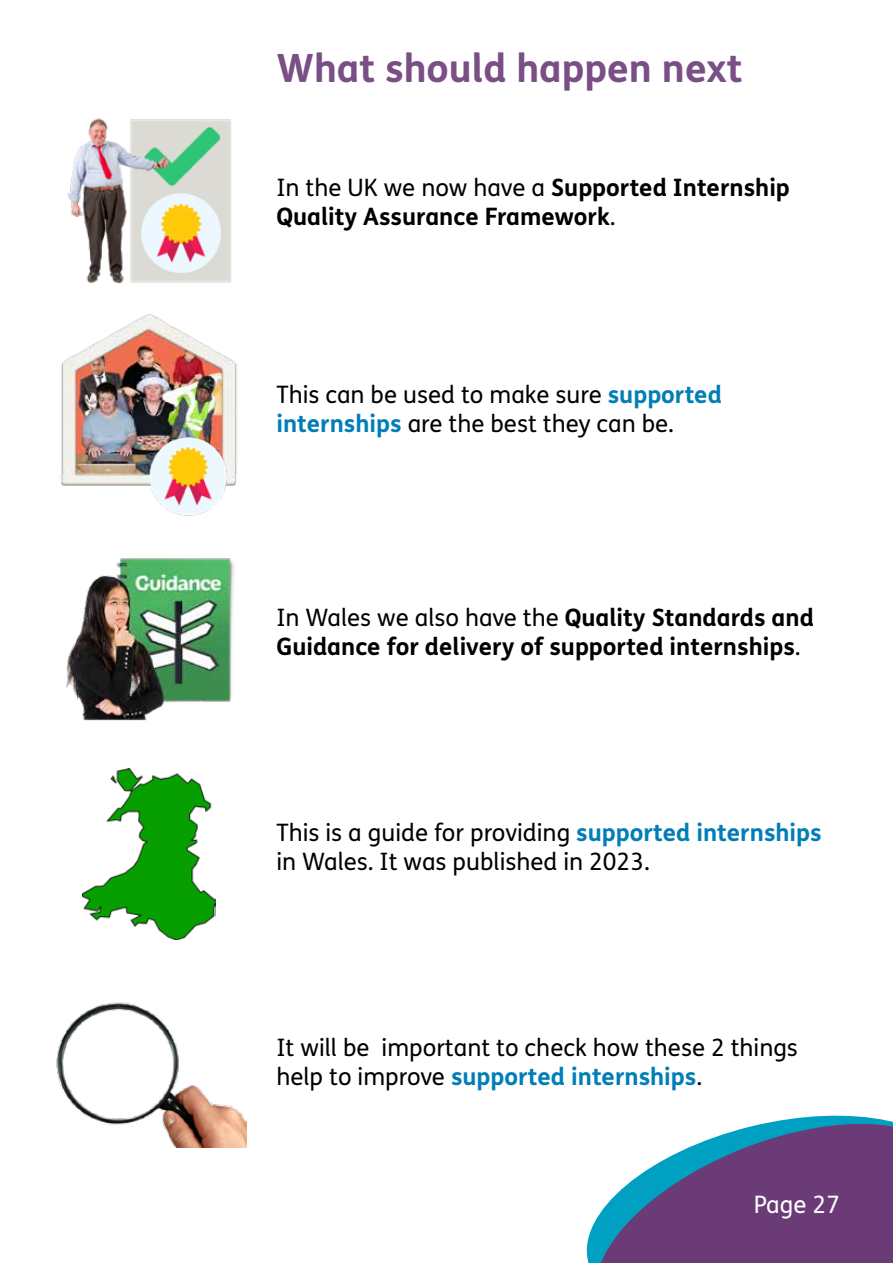
<style>
.page{position:relative;width:893px;height:1263px;background:#fff}
.page>*{position:absolute;margin:0;border:0;box-sizing:border-box;transform-origin:0 0}
.t1{font:700 39px "FS Me Pro";color:#794f85}
.t2{font:24px/28.8px "FS Me Pro";color:#000}
.t3{font:700 24px/28.8px "FS Me Pro";color:#000}
.t4{font:24px "FS Me Pro";color:#fff}
.s1{font-weight:400}
.s2{font-weight:700;color:#007eb7}
</style>
<div class="page">
<svg style="left:586px;top:1115px;width:307px;height:148px;fill:#6a3b77"></svg>
<img style="left:67px;top:118px;width:164px;height:166px">
<img style="left:60px;top:314px;width:177px;height:172px">
<img style="left:149px;top:434px;width:82px;height:82px">
<img style="left:66px;top:558px;width:168px;height:163px">
<img style="left:82px;top:769px;width:134px;height:170px">
<img style="left:56px;top:1002px;width:190px;height:145px">
<p class="t1" style="left:276px;top:38px;width:468px">What should happen next</p>
<p class="t3" style="left:276px;top:172px;width:515px"><span class="s1">In the UK we now have a</span> Supported Internship<br>Quality Assurance Framework<span class="s1">.</span></p>
<p class="t2" style="left:276px;top:379px;width:447px">This can be used to make sure <span class="s2">supported internships</span> are the best they can be.</p>
<p class="t3" style="left:276px;top:602px;width:539px"><span class="s1">In Wales we also have the</span> Quality Standards and<br>Guidance for delivery of supported internships<span class="s1">.</span></p>
<p class="t2" style="left:276px;top:818px;width:547px">This is a guide for providing <span class="s2">supported internships </span>in Wales. It was published in 2023.</p>
<p class="t2" style="left:276px;top:1033px;width:523px">It will be important to check how these 2 things help to improve <span class="s2">supported internships</span>.</p>
<p class="t4" style="left:754px;top:1188px;width:87px">Page 27</p>
</div>
